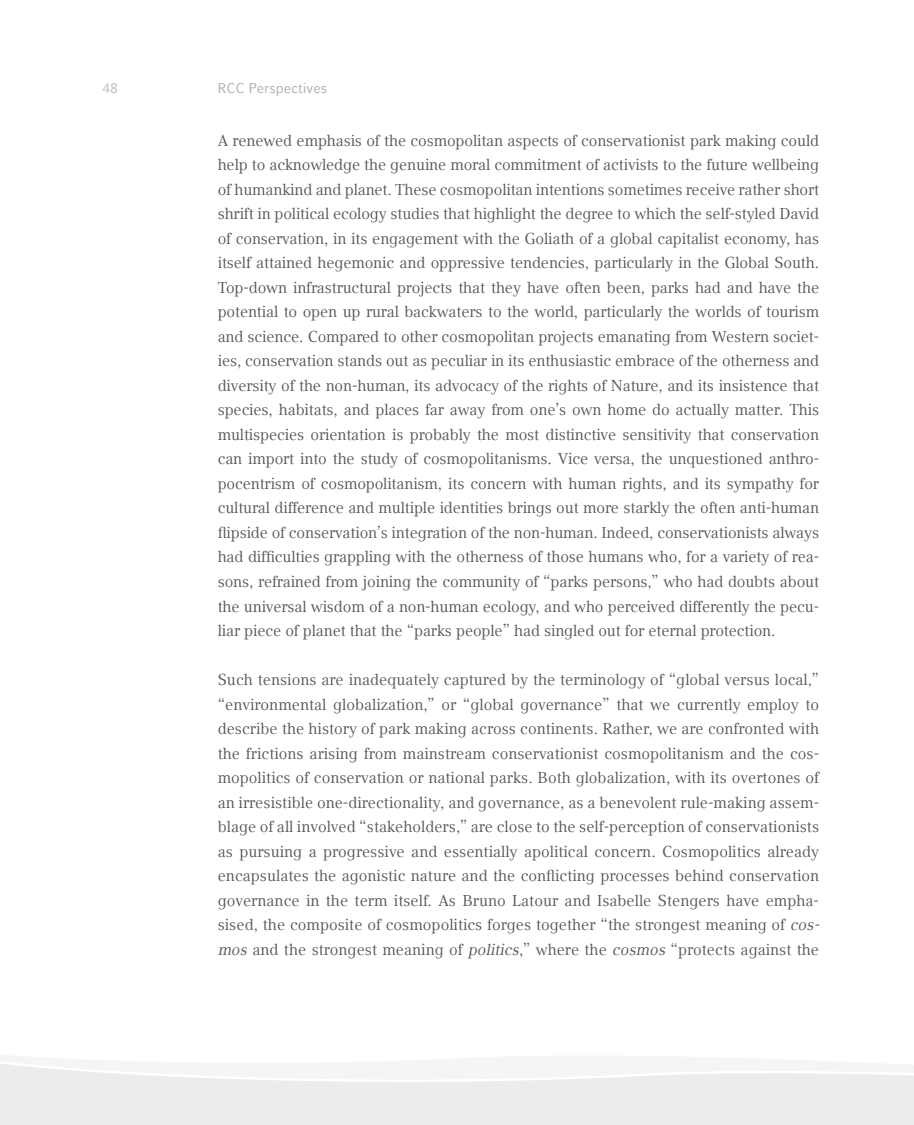
<style>
.page{position:relative;width:914px;height:1125px;background:#fff}
.page>*{position:absolute;margin:0;border:0;box-sizing:border-box;transform-origin:0 0}
.t1{font:15.75px/24.5px "LMU Compatil Text";letter-spacing:-.01em;color:#565656;text-align:justify}
.t2{font:14px "LMU Compatil Fact";color:#adaeae}
.t3{font:14px "LMU Compatil Fact";color:#bbbcbd}
.s1{font-style:italic}
</style>
<div class="page">
<svg style="left:0;top:1063px;width:913px;height:62px;fill:#ebecec"></svg>
<p class="t3" style="left:102px;top:80px;width:17px">48</p>
<p class="t2" style="left:217px;top:80px;width:111px">RCC Perspectives</p>
<p class="t1" style="left:218px;top:128px;width:603px">A renewed emphasis of the cosmopolitan aspects of conservationist park making could help to acknowledge the genuine moral commitment of activists to the future wellbeing of humankind and planet. These cosmopolitan intentions sometimes receive rather short shrift in political ecology studies that highlight the degree to which the self-styled David of conservation, in its engagement with the Goliath of a global capitalist economy, has itself attained hegemonic and oppressive tendencies, particularly in the Global South.<br>Top-down infrastructural projects that they have often been, parks had and have the potential to open up rural backwaters to the world, particularly the worlds of tourism and science. Compared to other cosmopolitan projects emanating from Western societ&shy;ies, conservation stands out as peculiar in its enthusiastic embrace of the otherness and diversity of the non-human, its advocacy of the rights of Nature, and its insistence that species, habitats, and places far away from one’s own home do actually matter. This multispecies orientation is probably the most distinctive sensitivity that conservation can import into the study of cosmopolitanisms. Vice versa, the unquestioned anthro&shy;pocentrism of cosmopolitanism, its concern with human rights, and its sympathy for cultural difference and multiple identities brings out more starkly the often anti-human flipside of conservation’s integration of the non-human. Indeed, conservationists always had difficulties grappling with the otherness of those humans who, for a variety of rea&shy;sons, refrained from joining the community of “parks persons,” who had doubts about the universal wisdom of a non-human ecology, and who perceived differently the pecu&shy;liar piece of planet that the “parks people” had singled out for eternal protection.</p>
<p class="t1" style="left:218px;top:667px;width:603px">Such tensions are inadequately captured by the terminology of “global versus local,” “environmental globalization,” or “global governance” that we currently employ to describe the history of park making across continents. Rather, we are confronted with the frictions arising from mainstream conservationist cosmopolitanism and the cos&shy;mopolitics of conservation or national parks. Both globalization, with its overtones of an irresistible one-directionality, and governance, as a benevolent rule-making assem&shy;blage of all involved “stakeholders,” are close to the self-perception of conservationists as pursuing a progressive and essentially apolitical concern. Cosmopolitics already encapsulates the agonistic nature and the conflicting processes behind conservation governance in the term itself. As Bruno Latour and Isabelle Stengers have empha&shy;sised, the composite of cosmopolitics forges together “the strongest meaning of <span class="s1">cos&shy;mos</span> and the strongest meaning of <span class="s1">politics</span>,” where the <span class="s1">cosmos</span> “protects against the</p>
</div>
